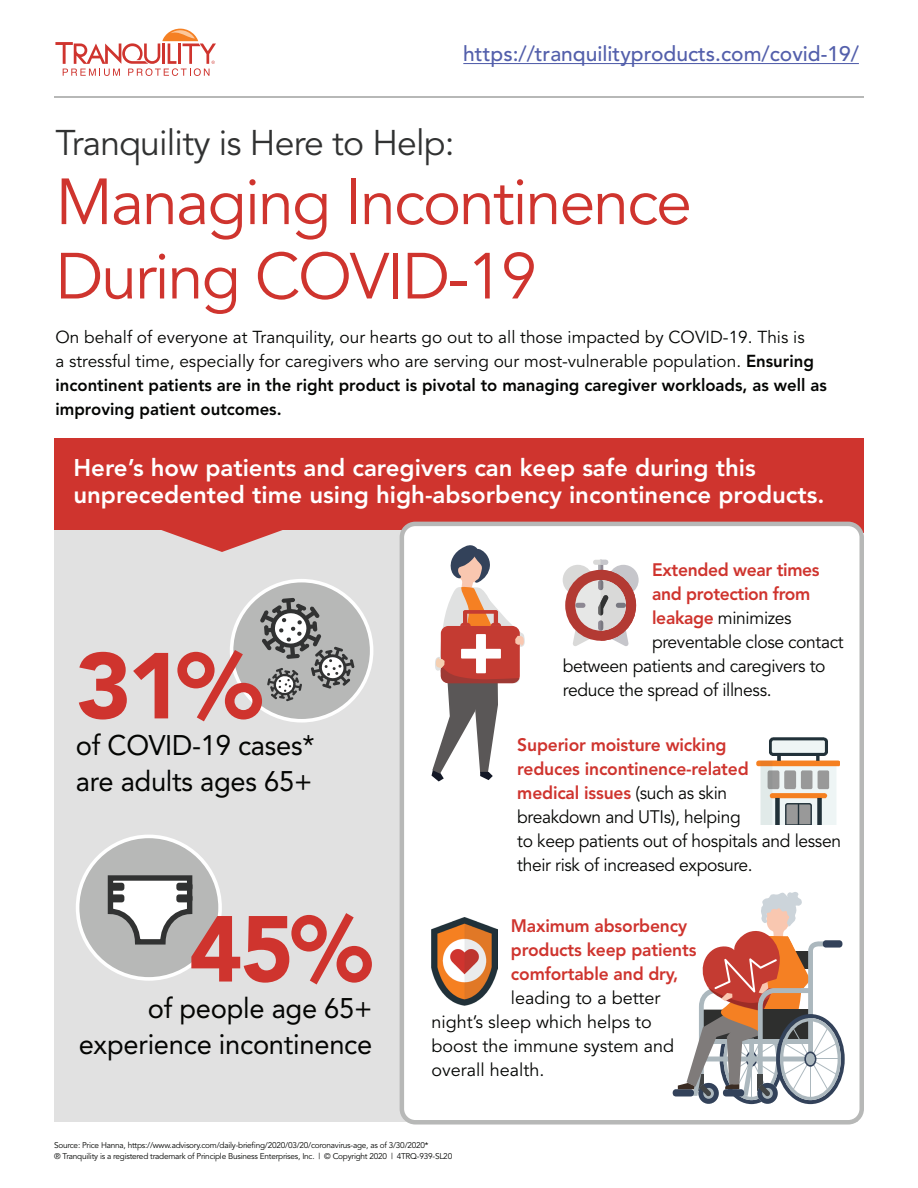
<style>
.page{position:relative;width:918px;height:1188px;background:#fff}
.page>*{position:absolute;margin:0;border:0;box-sizing:border-box;transform-origin:0 0}
.t1{font:900 92.55px "Avenir";color:#cf342e}
.t2{font:64.5px/74.4px "Avenir";letter-spacing:-.03em;color:#cf342e}
.t3{font:35.4px "Avenir";letter-spacing:-.02em;color:#313232}
.t4{font:28.2px/36.2px "Avenir";letter-spacing:-.01em;color:#040503}
.t5{font:800 24px/27px "Avenir";color:#fff}
.t6{font:500 21px "Avenir";color:#535fab}
.t7{font:18px/24px "Avenir";letter-spacing:-.02em;color:#040503}
.t8{font:800 18px/24px "Avenir";letter-spacing:-.01em;color:#cf342e}
.t9{font:18px/24px "Avenir";color:#040503}
.t10{font:17.25px/24px "Avenir";color:#040503}
.t11{font:8.25px/10.5px "Avenir";letter-spacing:-.03em;color:#040503}
.s1{font-weight:800}
.s2{font-weight:800;color:#cf342e}
</style>
<div class="page">
<div style="left:54px;top:438px;width:810px;height:95px;background:#cf342e"></div>
<div style="left:54px;top:530px;width:804px;height:591px;background:#e1e1e1"></div>
<div style="left:402px;top:524px;width:460px;height:598px;background:#fff;border-radius:14px"></div>
<div style="left:400px;top:522px;width:464px;height:603px;border:4px solid #b7b8b7;border-radius:14px"></div>
<hr style="left:54px;top:96px;width:810px;height:1px;background:#b7b8b7">
<svg style="left:55px;top:29px;width:161px;height:47px"></svg>
<svg style="left:161px;top:530px;width:122px;height:22px"></svg>
<div style="left:232px;top:581px;width:140px;height:140px;background:#b7b8b7;border-radius:50%"></div>
<div style="left:230px;top:579px;width:143px;height:144px;border:4px solid #fff;border-radius:50%"></div>
<svg style="left:260px;top:598px;width:95px;height:103px"></svg>
<div style="left:78px;top:836px;width:142px;height:143px;background:#b7b8b7;border-radius:50%"></div>
<div style="left:76px;top:835px;width:146px;height:146px;border:4px solid #fff;border-radius:50%"></div>
<svg style="left:107px;top:875px;width:86px;height:70px"></svg>
<div style="left:108px;top:883px;width:16px;height:8px;background:#313232;border-radius:3px"></div>
<div style="left:108px;top:894px;width:16px;height:8px;background:#313232;border-radius:3px"></div>
<div style="left:176px;top:883px;width:16px;height:8px;background:#313232;border-radius:3px"></div>
<div style="left:176px;top:894px;width:16px;height:8px;background:#313232;border-radius:3px"></div>
<svg style="left:673px;top:892px;width:172px;height:212px"></svg>
<svg style="left:432px;top:545px;width:93px;height:237px"></svg>
<img style="left:432px;top:917px;width:65px;height:88px">
<img style="left:756px;top:738px;width:84px;height:87px">
<svg style="left:573px;top:631px;width:17px;height:15px"></svg>
<svg style="left:563px;top:565px;width:27px;height:26px"></svg>
<div style="left:565px;top:570px;width:71px;height:71px;background:#b33a33;border-radius:50%"></div>
<div style="left:575px;top:580px;width:51px;height:51px;background:#e6e7e6;border-radius:50%"></div>
<div style="left:575px;top:603px;width:10px;height:5px;background:#8d8893;border-radius:3px"></div>
<div style="left:593px;top:560px;width:15px;height:5px;background:#d9d9d8;border-radius:3px"></div>
<svg style="left:598px;top:560px;width:41px;height:86px"></svg>
<hr style="left:463px;top:63px;width:396px;height:1px;background:#535fab">
<p class="t6" style="left:463px;top:42px;width:397px">https://tranquilityproducts.com/covid-19/</p>
<h3 class="t3" style="left:55px;top:122px;width:401px">Tranquility is Here to Help:</h3>
<h2 class="t2" style="left:55px;top:167px;width:638px">Managing Incontinence<br>During COVID-19</h2>
<p class="t10" style="left:56px;top:326px;width:773px">On behalf of everyone at Tranquility, our hearts go out to all those impacted by COVID-19. This is<br>a stressful time, especially for caregivers who are serving our most-vulnerable population. <span class="s1">Ensuring incontinent patients are in the right product is pivotal to managing caregiver workloads, as well as improving patient outcomes.</span></p>
<h3 class="t5" style="left:73px;top:454px;width:753px">Here’s how patients and caregivers can keep safe during this unprecedented time using high-absorbency incontinence products.</h3>
<h1 class="t1" style="left:76px;top:630px;width:188px">31%</h1>
<h3 class="t4" style="left:76px;top:727px;width:240px">of COVID-19 cases* are adults ages 65+</h3>
<h1 class="t1" style="left:189px;top:893px;width:185px">45%</h1>
<h3 class="t4" style="left:148px;top:990px;width:226px">of people age 65+</h3>
<h3 class="t4" style="left:79px;top:1026px;width:295px">experience incontinence</h3>
<p class="t8" style="left:652px;top:558px;width:169px">Extended wear times</p>
<p class="t8" style="left:652px;top:582px;width:160px">and protection from</p>
<p class="t7" style="left:652px;top:606px;width:141px"><span class="s2">leakage</span> minimizes</p>
<p class="t7" style="left:652px;top:630px;width:193px">preventable close contact</p>
<p class="t7" style="left:563px;top:654px;width:264px">between patients and caregivers to</p>
<p class="t7" style="left:563px;top:678px;width:210px">reduce the spread of illness.</p>
<p class="t7" style="left:517px;top:734px;width:325px"><span class="s2">Superior moisture wicking<br>reduces incontinence-related<br>medical issues</span> (such as skin<br>breakdown and UTIs), helping<br>to keep patients out of hospitals and lessen their risk of increased exposure.</p>
<p class="t8" style="left:511px;top:914px;width:187px">Maximum absorbency products keep patients comfortable and dry,</p>
<p class="t9" style="left:432px;top:986px;width:244px;text-indent:79px">leading to a better night’s sleep which helps to boost the immune system and overall health.</p>
<p class="t11" style="left:54px;top:1140px;width:400px">Source: Price Hanna, https://www.advisory.com/daily-briefing/2020/03/20/coronavirus-age, as of 3/30/2020*<br>® Tranquility is a registered trademark of Principle Business Enterprises, Inc. | © Copyright 2020 | 4TRQ-939-SL20</p>
</div>
